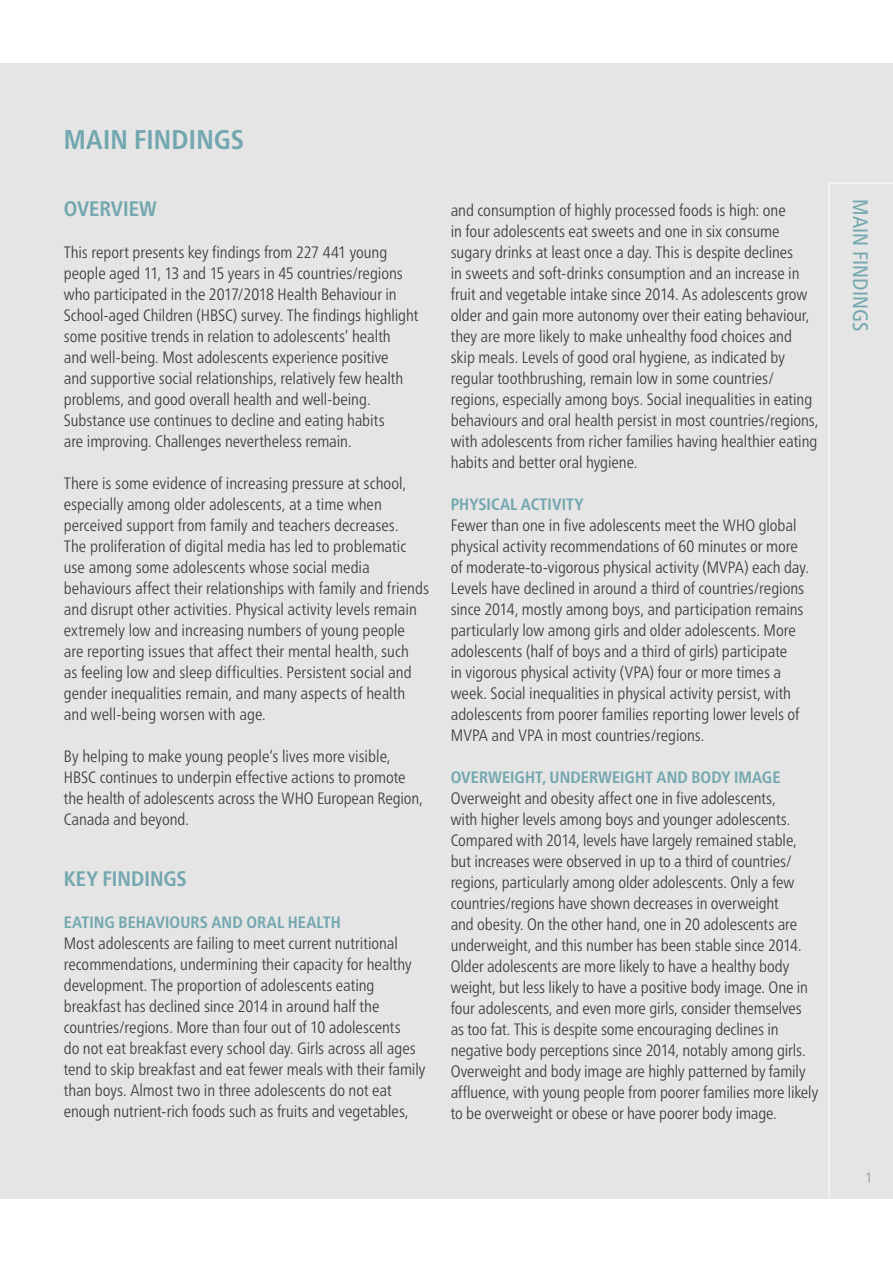
<style>
.page{position:relative;width:893px;height:1263px;background:#fff}
.page>*{position:absolute;margin:0;border:0;box-sizing:border-box;transform-origin:0 0}
.Topic_page_header{font:700 condensed 27px "Frutiger Neue LTW1 G";letter-spacing:.01em;color:#73a7af}
.t1{font:condensed 21px "Frutiger Neue LTW1 G";letter-spacing:.005em;color:#73a7af}
.Text_bodycopy{font:700 condensed 21px "Frutiger Neue LTW1 G";color:#73a7af}
.Topic_subhead{font:700 condensed 21px "Frutiger Neue LTW1 G";color:#73a7af}
.Text_bodycopy-2{font:300 condensed 16.5px/21px "Frutiger Neue LTW1 G";color:#393939}
.Topic_subhead-2{font:700 condensed 16.5px "Frutiger Neue LTW1 G";letter-spacing:.005em;color:#73a7af}
.t2{font:condensed 15px "Frutiger Neue LTW1 G";color:#a5a5a5}
</style>
<div class="page">
<div style="left:0;top:64px;width:893px;height:1135px;background:#e5e5e5"></div>
<svg style="left:829px;top:183px;width:64px;height:1016px"></svg>
<p class="Topic_page_header" style="left:64px;top:119px;width:182px">MAIN FINDINGS</p>
<p class="Topic_subhead" style="left:64px;top:193px;width:94px">OVERVIEW</p>
<p class="Text_bodycopy-2" style="left:64px;top:242px;width:356px">This report presents key findings from 227 441 young people aged 11, 13 and 15 years in 45 countries/regions who participated in the 2017/2018 Health Behaviour in School-aged Children (HBSC) survey. The findings highlight some positive trends in relation to adolescents’ health<br>and well-being. Most adolescents experience positive<br>and supportive social relationships, relatively few health problems, and good overall health and well-being.<br>Substance use continues to decline and eating habits<br>are improving. Challenges nevertheless remain.</p>
<p class="Text_bodycopy-2" style="left:64px;top:473px;width:367px">There is some evidence of increasing pressure at school, especially among older adolescents, at a time when perceived support from family and teachers decreases.<br>The proliferation of digital media has led to problematic use among some adolescents whose social media behaviours affect their relationships with family and friends and disrupt other activities. Physical activity levels remain extremely low and increasing numbers of young people<br>are reporting issues that affect their mental health, such<br>as feeling low and sleep difficulties. Persistent social and gender inequalities remain, and many aspects of health and well-being worsen with age.</p>
<p class="Text_bodycopy-2" style="left:64px;top:746px;width:360px">By helping to make young people’s lives more visible, HBSC continues to underpin effective actions to promote the health of adolescents across the WHO European Region, Canada and beyond.</p>
<p class="Text_bodycopy" style="left:64px;top:863px;width:124px">KEY FINDINGS</p>
<p class="Topic_subhead-2" style="left:64px;top:910px;width:279px">EATING BEHAVIOURS AND ORAL HEALTH</p>
<p class="Text_bodycopy-2" style="left:64px;top:933px;width:363px">Most adolescents are failing to meet current nutritional recommendations, undermining their capacity for healthy development. The proportion of adolescents eating breakfast has declined since 2014 in around half the countries/regions. More than four out of 10 adolescents<br>do not eat breakfast every school day. Girls across all ages tend to skip breakfast and eat fewer meals with their family than boys. Almost two in three adolescents do not eat enough nutrient-rich foods such as fruits and vegetables,</p>
<p class="Text_bodycopy-2" style="left:451px;top:199px;width:369px">and consumption of highly processed foods is high: one<br>in four adolescents eat sweets and one in six consume sugary drinks at least once a day. This is despite declines<br>in sweets and soft-drinks consumption and an increase in fruit and vegetable intake since 2014. As adolescents grow older and gain more autonomy over their eating behaviour, they are more likely to make unhealthy food choices and skip meals. Levels of good oral hygiene, as indicated by regular toothbrushing, remain low in some countries/ regions, especially among boys. Social inequalities in eating behaviours and oral health persist in most countries/regions, with adolescents from richer families having healthier eating habits and better oral hygiene.</p>
<p class="Topic_subhead-2" style="left:451px;top:492px;width:135px">PHYSICAL ACTIVITY</p>
<p class="Text_bodycopy-2" style="left:451px;top:514px;width:360px">Fewer than one in five adolescents meet the WHO global physical activity recommendations of 60 minutes or more of moderate-to-vigorous physical activity (MVPA) each day.<br>Levels have declined in around a third of countries/regions since 2014, mostly among boys, and participation remains particularly low among girls and older adolescents. More adolescents (half of boys and a third of girls) participate<br>in vigorous physical activity (VPA) four or more times a week. Social inequalities in physical activity persist, with adolescents from poorer families reporting lower levels of MVPA and VPA in most countries/regions.</p>
<p class="Topic_subhead-2" style="left:451px;top:765px;width:331px">OVERWEIGHT, UNDERWEIGHT AND BODY IMAGE</p>
<p class="Text_bodycopy-2" style="left:451px;top:787px;width:369px">Overweight and obesity affect one in five adolescents,<br>with higher levels among boys and younger adolescents.<br>Compared with 2014, levels have largely remained stable, but increases were observed in up to a third of countries/ regions, particularly among older adolescents. Only a few countries/regions have shown decreases in overweight<br>and obesity. On the other hand, one in 20 adolescents are underweight, and this number has been stable since 2014.<br>Older adolescents are more likely to have a healthy body weight, but less likely to have a positive body image. One in four adolescents, and even more girls, consider themselves as too fat. This is despite some encouraging declines in negative body perceptions since 2014, notably among girls.<br>Overweight and body image are highly patterned by family affluence, with young people from poorer families more likely to be overweight or obese or have poorer body image.</p>
<p class="t1" style="left:873px;top:199px;width:134px;rotate:90deg">MAIN FINDINGS</p>
<p class="t2" style="left:866px;top:1169px;width:8px">1</p>
</div>
